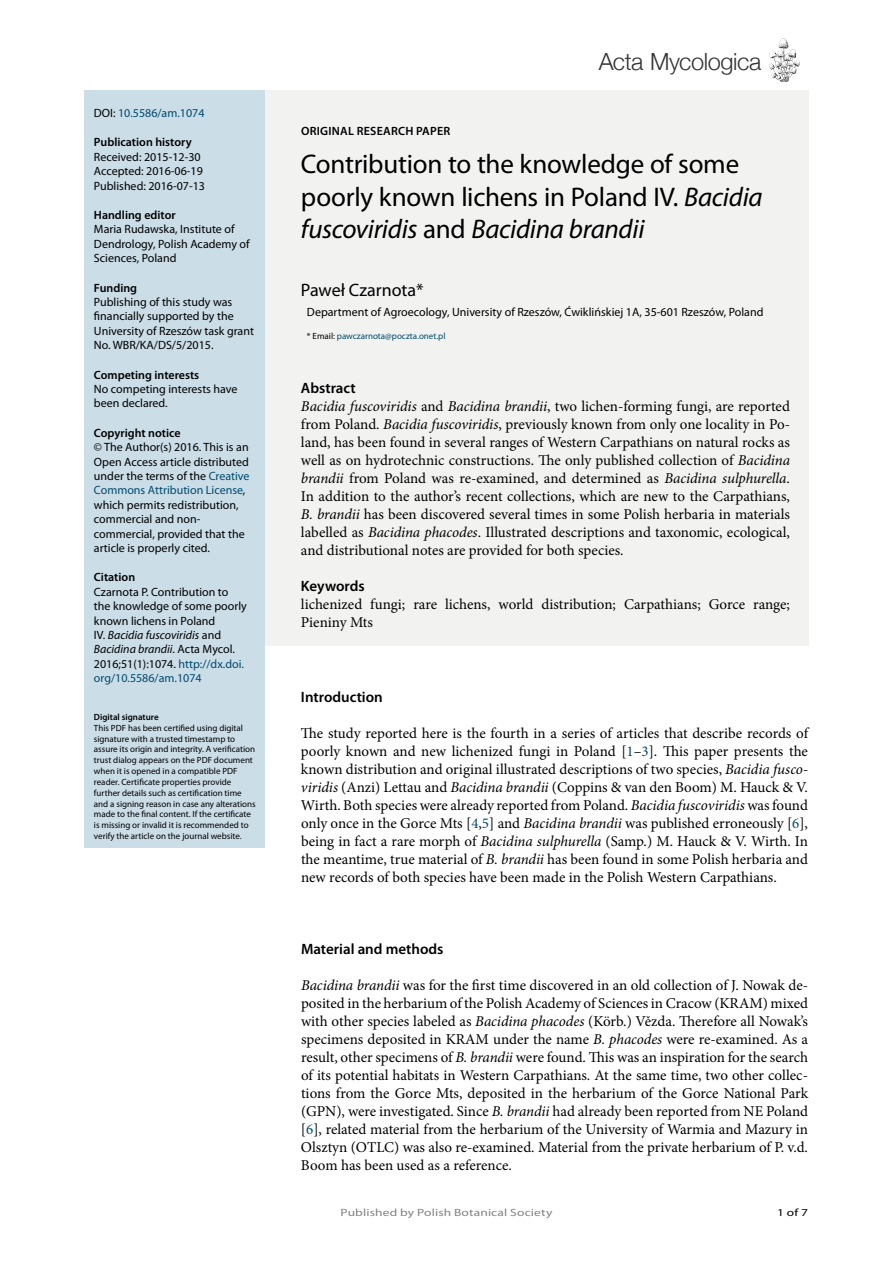
<style>
.page{position:relative;width:893px;height:1263px;background:#fff}
.page>*{position:absolute;margin:0;border:0;box-sizing:border-box;transform-origin:0 0}
.t1{font:27px/32.4px "Myriad Pro";letter-spacing:-.01em;color:#000}
.t2{font:300 23.55px "Helvetica Neue";letter-spacing:-.02em;color:#333}
.Authors{font:18px "Myriad Pro";color:#000}
.Body_text{font:15px/18px "Minion Pro";color:#000;text-align:justify}
.t3{font:600 15px "Myriad Pro";color:#000}
.Body_text-2{font:12px/14.4px "Myriad Pro";color:#000}
.Article_type{font:600 12px "Myriad Pro";color:#000}
.Affiliations{font:12px "Myriad Pro";color:#000}
.Article_type-2{font:600 12px "Myriad Pro";letter-spacing:.02em;color:#000}
.Body_text-3{font:12px "Myriad Pro";color:#004b6f}
.t4{font:10.5px "Myriad Pro";letter-spacing:.01em;color:#828282;scale:1.28 1}
.Number{font:10.5px "Myriad Pro";color:#000;scale:1.28 1}
.Body_text-4{font:9px/10.8px "Myriad Pro";color:#000}
.Corresponding_author{font:9px "Myriad Pro";color:#004b6f}
.t5{font:600 9px "Myriad Pro";color:#000}
.s1{color:#000}
.s2{color:#004b6f}
.s3{font-style:italic}
</style>
<div class="page">
<svg style="left:769px;top:38px;width:31px;height:44px"></svg>
<div style="left:265px;top:90px;width:543px;height:555px;background:#f2f2f1"></div>
<div style="left:85px;top:90px;width:180px;height:758px;background:#cbdde7"></div>
<p class="Body_text-3" style="left:94px;top:106px;width:112px"><span class="s1">DOI:</span> 10.5586/am.1074</p>
<p class="Article_type" style="left:94px;top:135px;width:99px">Publication history</p>
<p class="Body_text-2" style="left:94px;top:149px;width:108px">Received: 2015-12-30</p>
<p class="Body_text-2" style="left:94px;top:164px;width:110px">Accepted: 2016-06-19</p>
<p class="Body_text-2" style="left:94px;top:178px;width:113px">Published: 2016-07-13</p>
<p class="Article_type" style="left:94px;top:207px;width:83px">Handling editor</p>
<p class="Body_text-2" style="left:94px;top:222px;width:157px">Maria Rudawska, Institute of<br>Dendrology, Polish Academy of<br>Sciences, Poland</p>
<p class="Article_type" style="left:94px;top:280px;width:45px">Funding</p>
<p class="Body_text-2" style="left:94px;top:295px;width:162px">Publishing of this study was financially supported by the<br>University of Rzeszów task grant<br>No. WBR/KA/DS/5/2015.</p>
<p class="Article_type" style="left:94px;top:367px;width:107px">Competing interests</p>
<p class="Body_text-2" style="left:94px;top:382px;width:145px">No competing interests have been declared.</p>
<p class="Article_type" style="left:94px;top:425px;width:88px">Copyright notice</p>
<p class="Body_text-2" style="left:94px;top:440px;width:157px">© The Author(s) 2016. This is an<br>Open Access article distributed under the terms of the <span class="s2">Creative<br>Commons Attribution License</span>, which permits redistribution, commercial and non&shy;commercial, provided that the article is properly cited.</p>
<p class="Article_type" style="left:94px;top:570px;width:43px">Citation</p>
<p class="Body_text-2" style="left:94px;top:584px;width:154px">Czarnota P. Contribution to the knowledge of some poorly known lichens in Poland<br>IV. <span class="s3">Bacidia fuscoviridis</span> and<br><span class="s3">Bacidina brandii</span>. Acta Mycol.<br>2016;51(1):1074. <span class="s2">http://dx.doi. org/10.5586/am.1074</span></p>
<p class="t5" style="left:94px;top:711px;width:66px">Digital signature</p>
<p class="Body_text-4" style="left:94px;top:722px;width:163px">This PDF has been certified using digital signature with a trusted timestamp to assure its origin and integrity. A verification trust dialog appears on the PDF document when it is opened in a compatible PDF reader. Certificate properties provide further details such as certification time and a signing reason in case any alterations made to the final content. If the certificate is missing or invalid it is recommended to verify the article on the journal website.</p>
<h2 class="t2" style="left:599px;top:43px;width:164px">Acta Mycologica</h2>
<p class="Article_type-2" style="left:301px;top:123px;width:151px">ORIGINAL RESEARCH PAPER</p>
<p class="t1" style="left:301px;top:148px;width:463px">Contribution to the knowledge of some poorly known lichens in Poland IV. <span class="s3">Bacidia fuscoviridis</span> and <span class="s3">Bacidina brandii</span></p>
<p class="Authors" style="left:301px;top:279px;width:124px">Paweł Czarnota*</p>
<p class="Affiliations" style="left:307px;top:305px;width:458px">Department of Agroecology, University of Rzeszów, Ćwiklińskiej 1A, 35-601 Rzeszów, Poland</p>
<p class="Corresponding_author" style="left:307px;top:330px;width:140px"><span class="s1">* Email:</span> pawczarnota@poczta.onet.pl</p>
<p class="t3" style="left:301px;top:378px;width:56px">Abstract</p>
<p class="Body_text" style="left:301px;top:397px;width:491px"><span class="s3">Bacidia fuscoviridis</span> and <span class="s3">Bacidina brandii</span>, two lichen-forming fungi, are reported from Poland. <span class="s3">Bacidia fuscoviridis</span>, previously known from only one locality in Po&shy;land, has been found in several ranges of Western Carpathians on natural rocks as well as on hydrotechnic constructions. The only published collection of <span class="s3">Bacidina brandii</span> from Poland was re-examined, and determined as <span class="s3">Bacidina sulphurella</span>.<br>In addition to the author’s recent collections, which are new to the Carpathians, <span class="s3">B. brandii</span> has been discovered several times in some Polish herbaria in materials labelled as <span class="s3">Bacidina phacodes</span>. Illustrated descriptions and taxonomic, ecological, and distributional notes are provided for both species.</p>
<p class="t3" style="left:301px;top:576px;width:65px">Keywords</p>
<p class="Body_text" style="left:301px;top:595px;width:491px">lichenized fungi; rare lichens, world distribution; Carpathians; Gorce range;<br>Pieniny Mts</p>
<p class="t3" style="left:301px;top:687px;width:83px">Introduction</p>
<p class="Body_text" style="left:301px;top:724px;width:509px">The study reported here is the fourth in a series of articles that describe records of poorly known and new lichenized fungi in Poland [<span class="s2">1</span>–<span class="s2">3</span>]. This paper presents the known distribution and original illustrated descriptions of two species, <span class="s3">Bacidia fusco&shy;viridis</span> (Anzi) Lettau and <span class="s3">Bacidina brandii</span> (Coppins &amp; van den Boom) M. Hauck &amp; V.<br>Wirth. Both species were already reported from Poland. <span class="s3">Bacidia fuscoviridis</span> was found only once in the Gorce Mts [<span class="s2">4</span>,<span class="s2">5</span>] and <span class="s3">Bacidina brandii</span> was published erroneously [<span class="s2">6</span>], being in fact a rare morph of <span class="s3">Bacidina sulphurella</span> (Samp.) M. Hauck &amp; V. Wirth. In the meantime, true material of <span class="s3">B. brandii</span> has been found in some Polish herbaria and new records of both species have been made in the Polish Western Carpathians.</p>
<p class="t3" style="left:301px;top:939px;width:144px">Material and methods</p>
<p class="Body_text" style="left:301px;top:976px;width:509px"><span class="s3">Bacidina brandii</span> was for the first time discovered in an old collection of J. Nowak de&shy;posited in the herbarium of the Polish Academy of Sciences in Cracow (KRAM) mixed with other species labeled as <span class="s3">Bacidina phacodes</span> (Körb.) Vězda. Therefore all Nowak’s specimens deposited in KRAM under the name <span class="s3">B. phacodes</span> were re-examined. As a result, other specimens of <span class="s3">B. brandii</span> were found. This was an inspiration for the search of its potential habitats in Western Carpathians. At the same time, two other collec&shy;tions from the Gorce Mts, deposited in the herbarium of the Gorce National Park (GPN), were investigated. Since <span class="s3">B. brandii</span> had already been reported from NE Poland [<span class="s2">6</span>], related material from the herbarium of the University of Warmia and Mazury in Olsztyn (OTLC) was also re-examined. Material from the private herbarium of P. v.d.<br>Boom has been used as a reference.</p>
<p class="t4" style="left:341px;top:1205px;width:167px">Published by Polish Botanical Society</p>
<p class="Number" style="left:777px;top:1205px;width:26px">1 of 7</p>
</div>
